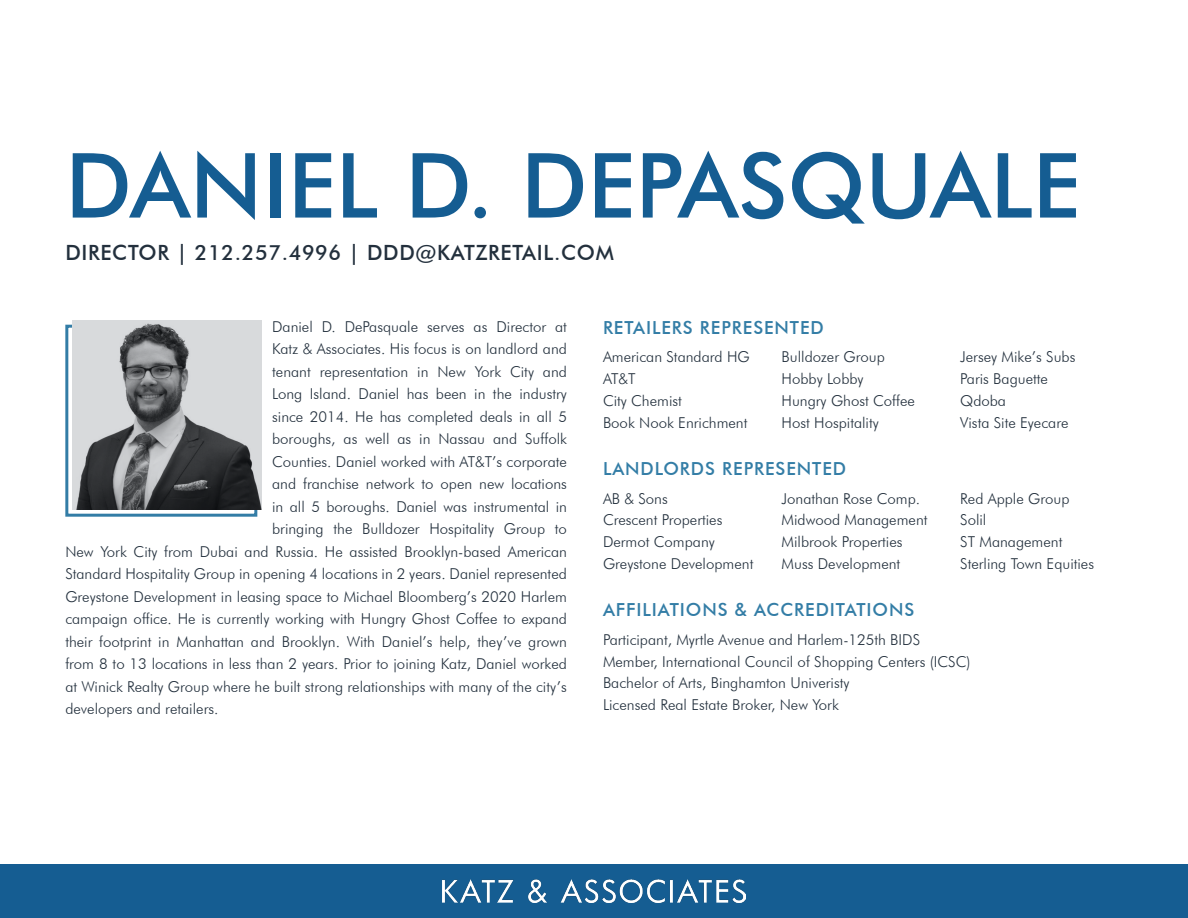
<style>
.page{position:relative;width:1188px;height:918px;background:#fff}
.page>*{position:absolute;margin:0;border:0;box-sizing:border-box;transform-origin:0 0}
.t1{font:500 90px "Futura BT";color:#155d92}
.t2{font:500 21px "Futura BT";letter-spacing:.03em;color:#23303d}
.t3{font:500 18px "Futura BT";letter-spacing:.05em;color:#337da6}
.t4{font:300 15px "Futura BT";color:#23303d}
</style>
<div class="page">
<div style="left:0;top:864px;width:1188px;height:54px;background:#155d92"></div>
<img style="left:443px;top:879px;width:302px;height:24px">
<div style="left:65px;top:325px;width:192px;height:192px;border:3px solid #337da6"></div>
<img style="left:72px;top:320px;width:189px;height:189px">
<p class="t1" style="left:65px;top:131px;width:1017px">DANIEL D. DEPASQUALE</p>
<p class="t2" style="left:65px;top:240px;width:550px">DIRECTOR | 212.257.4996 | DDD@KATZRETAIL.COM</p>
<p class="t4" style="left:272px;top:317px;width:296px">Daniel D. DePasquale serves as Director at</p>
<p class="t4" style="left:272px;top:340px;width:296px">Katz &amp; Associates. His focus is on landlord and</p>
<p class="t4" style="left:272px;top:362px;width:296px">tenant representation in New York City and</p>
<p class="t4" style="left:272px;top:385px;width:296px">Long Island. Daniel has been in the industry</p>
<p class="t4" style="left:272px;top:407px;width:296px">since 2014. He has completed deals in all 5</p>
<p class="t4" style="left:272px;top:430px;width:296px">boroughs, as well as in Nassau and Suffolk</p>
<p class="t4" style="left:272px;top:452px;width:296px">Counties. Daniel worked with AT&amp;T’s corporate</p>
<p class="t4" style="left:272px;top:475px;width:296px">and franchise network to open new locations</p>
<p class="t4" style="left:272px;top:497px;width:296px">in all 5 boroughs. Daniel was instrumental in</p>
<p class="t4" style="left:272px;top:520px;width:296px">bringing the Bulldozer Hospitality Group to</p>
<p class="t4" style="left:65px;top:542px;width:503px">New York City from Dubai and Russia. He assisted Brooklyn-based American</p>
<p class="t4" style="left:65px;top:565px;width:503px">Standard Hospitality Group in opening 4 locations in 2 years. Daniel represented</p>
<p class="t4" style="left:65px;top:587px;width:503px">Greystone Development in leasing space to Michael Bloomberg’s 2020 Harlem</p>
<p class="t4" style="left:65px;top:610px;width:503px">campaign office. He is currently working with Hungry Ghost Coffee to expand</p>
<p class="t4" style="left:65px;top:632px;width:503px">their footprint in Manhattan and Brooklyn. With Daniel’s help, they’ve grown</p>
<p class="t4" style="left:65px;top:655px;width:503px">from 8 to 13 locations in less than 2 years. Prior to joining Katz, Daniel worked</p>
<p class="t4" style="left:65px;top:677px;width:503px">at Winick Realty Group where he built strong relationships with many of the city’s</p>
<p class="t4" style="left:65px;top:700px;width:155px">developers and retailers.</p>
<p class="t3" style="left:603px;top:317px;width:222px">RETAILERS REPRESENTED</p>
<p class="t4" style="left:603px;top:348px;width:148px">American Standard HG</p>
<p class="t4" style="left:603px;top:370px;width:34px">AT&amp;T</p>
<p class="t4" style="left:603px;top:392px;width:80px">City Chemist</p>
<p class="t4" style="left:603px;top:413px;width:146px">Book Nook Enrichment</p>
<p class="t4" style="left:782px;top:348px;width:105px">Bulldozer Group</p>
<p class="t4" style="left:782px;top:370px;width:83px">Hobby Lobby</p>
<p class="t4" style="left:782px;top:392px;width:135px">Hungry Ghost Coffee</p>
<p class="t4" style="left:782px;top:413px;width:99px">Host Hospitality</p>
<p class="t3" style="left:603px;top:458px;width:245px">LANDLORDS REPRESENTED</p>
<p class="t4" style="left:603px;top:489px;width:66px">AB &amp; Sons</p>
<p class="t4" style="left:603px;top:511px;width:121px">Crescent Properties</p>
<p class="t4" style="left:603px;top:533px;width:113px">Dermot Company</p>
<p class="t4" style="left:603px;top:554px;width:152px">Greystone Development</p>
<p class="t4" style="left:782px;top:489px;width:140px">Jonathan Rose Comp.</p>
<p class="t4" style="left:782px;top:511px;width:147px">Midwood Management</p>
<p class="t4" style="left:782px;top:533px;width:122px">Milbrook Properties</p>
<p class="t4" style="left:782px;top:554px;width:120px">Muss Development</p>
<p class="t4" style="left:960px;top:348px;width:117px">Jersey Mike’s Subs</p>
<p class="t4" style="left:960px;top:370px;width:89px">Paris Baguette</p>
<p class="t4" style="left:960px;top:392px;width:47px">Qdoba</p>
<p class="t4" style="left:960px;top:413px;width:110px">Vista Site Eyecare</p>
<p class="t4" style="left:960px;top:489px;width:111px">Red Apple Group</p>
<p class="t4" style="left:960px;top:511px;width:28px">Solil</p>
<p class="t4" style="left:960px;top:533px;width:104px">ST Management</p>
<p class="t4" style="left:960px;top:554px;width:135px">Sterling Town Equities</p>
<p class="t3" style="left:603px;top:599px;width:313px">AFFILIATIONS &amp; ACCREDITATIONS</p>
<p class="t4" style="left:603px;top:630px;width:319px">Participant, Myrtle Avenue and Harlem-125th BIDS</p>
<p class="t4" style="left:603px;top:652px;width:369px">Member, International Council of Shopping Centers (ICSC)</p>
<p class="t4" style="left:603px;top:674px;width:248px">Bachelor of Arts, Binghamton Univeristy</p>
<p class="t4" style="left:603px;top:696px;width:237px">Licensed Real Estate Broker, New York</p>
</div>
